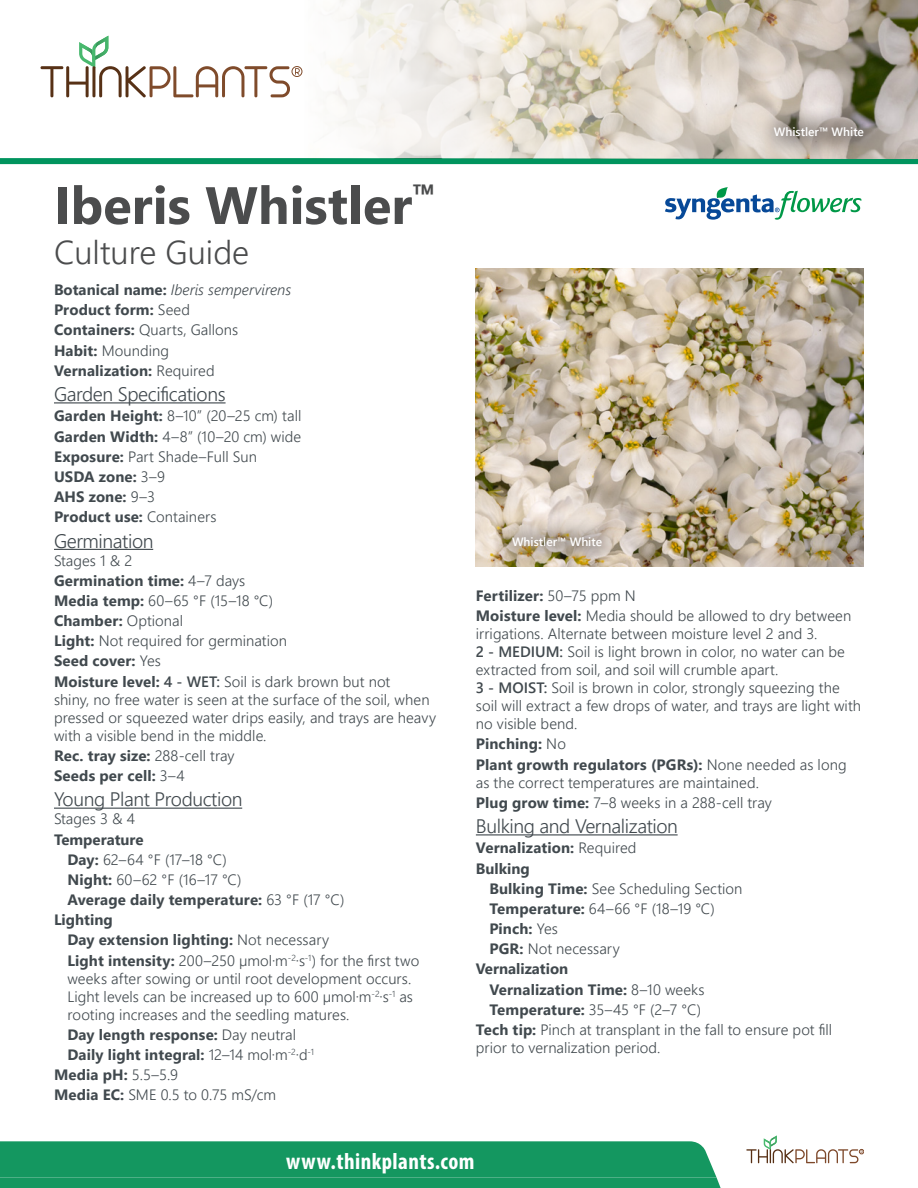
<style>
.page{position:relative;width:918px;height:1188px;background:#fff}
.page>*{position:absolute;margin:0;border:0;box-sizing:border-box;transform-origin:0 0}
.H1_1_Heading_without{font:700 52.5px "Segoe UI";color:#4b4c4d}
.H1_5_Suheading{font:300 33px "Segoe UI";color:#4b4c4d}
.t1{font:700 condensed 23.1px "Myriad Pro";letter-spacing:.02em;color:#fff}
.H3_Culture_Heading{font:300 19.5px "Segoe UI";letter-spacing:-.02em;color:#41494e}
.p_body_GREP__Bold_Mo{font:300 15px/18px "Segoe UI";letter-spacing:.005em;color:#41494e}
.p_Body_GREP__Bold{font:300 15px/18px "Segoe UI";color:#41494e}
.p_Body_GREP__Bold_in{font:300 15px/18px "Segoe UI";letter-spacing:.005em;color:#41494e}
.p_Body_GREP__Bold-2{font:700 15px "Segoe UI";letter-spacing:.01em;color:#41494e}
.p_Body_GREP__Bold_in-2{font:700 15px "Segoe UI";letter-spacing:.01em;color:#41494e}
.p_Body_Bold{font:700 15px "Segoe UI";color:#41494e}
.p_Body_Italics_GREP{font:italic 300 15px "Segoe UI";color:#41494e}
.H4_Culture{font:300 15px "Segoe UI";color:#41494e}
.Caption_White{font:600 12px "Segoe UI";color:#fff}
.s1{font-weight:700;font-style:normal}
.s2{font-weight:300}
.s3{font-weight:700}
.s4{font-weight:600}
</style>
<div class="page">
<div style="left:0;top:158px;width:918px;height:6px;background:#00945e"></div>
<svg style="left:665px;top:187px;width:197px;height:33px"></svg>
<svg style="left:41px;top:36px;width:259px;height:61px"></svg>
<div style="left:292px;top:66px;width:10px;height:11px;border:1px solid #7f4b2b;border-radius:50%"></div>
<svg style="left:746px;top:1136px;width:118px;height:27px"></svg>
<div style="left:0;top:1141px;width:721px;height:47px;background:#149760"></div>
<img style="left:476px;top:268px;width:388px;height:299px">
<div style="left:491px;top:515px;width:132px;height:53px;background:#231f20;opacity:.37"></div>
<img style="left:325px;top:0;width:593px;height:158px">
<div style="left:753px;top:106px;width:131px;height:53px;background:#231f20;opacity:.75"></div>
<hr style="left:54px;top:402px;width:172px;height:1px;background:#41494e">
<hr style="left:54px;top:549px;width:99px;height:1px;background:#41494e">
<hr style="left:54px;top:808px;width:188px;height:1px;background:#41494e">
<hr style="left:476px;top:834px;width:202px;height:1px;background:#41494e">
<p class="H1_1_Heading_without" style="left:54px;top:156px;width:383px">Iberis Whistler<sup>™</sup></p>
<p class="H1_5_Suheading" style="left:54px;top:221px;width:197px">Culture Guide</p>
<p class="p_Body_Italics_GREP" style="left:54px;top:276px;width:239px"><span class="s1">Botanical name:</span> Iberis sempervirens</p>
<p class="p_Body_GREP__Bold-2" style="left:54px;top:296px;width:138px">Product form: <span class="s2">Seed</span></p>
<p class="p_Body_GREP__Bold" style="left:54px;top:320px;width:186px"><span class="s3">Containers:</span> Quarts, Gallons</p>
<p class="p_Body_GREP__Bold" style="left:54px;top:340px;width:117px"><span class="s3">Habit:</span> Mounding</p>
<p class="p_Body_GREP__Bold-2" style="left:54px;top:356px;width:162px">Vernalization: <span class="s2">Required</span></p>
<p class="H3_Culture_Heading" style="left:54px;top:376px;width:173px">Garden Specifications</p>
<p class="p_Body_GREP__Bold" style="left:54px;top:406px;width:249px"><span class="s3">Garden Height:</span> 8–10” (20–25 cm) tall</p>
<p class="p_Body_GREP__Bold" style="left:54px;top:426px;width:249px"><span class="s3">Garden Width:</span> 4–8” (10–20 cm) wide</p>
<p class="p_Body_GREP__Bold" style="left:54px;top:446px;width:205px"><span class="s3">Exposure:</span> Part Shade–Full Sun</p>
<p class="p_Body_GREP__Bold-2" style="left:54px;top:462px;width:113px">USDA zone: <span class="s2">3–9</span></p>
<p class="p_Body_GREP__Bold-2" style="left:54px;top:483px;width:102px">AHS zone: <span class="s2">9–3</span></p>
<p class="p_Body_GREP__Bold-2" style="left:54px;top:503px;width:164px">Product use: <span class="s2">Containers</span></p>
<p class="H3_Culture_Heading" style="left:54px;top:522px;width:101px">Germination</p>
<p class="H4_Culture" style="left:54px;top:546px;width:80px">Stages 1 &amp; 2</p>
<p class="p_Body_GREP__Bold-2" style="left:54px;top:566px;width:193px">Germination time: <span class="s2">4–7 days</span></p>
<p class="p_Body_GREP__Bold" style="left:54px;top:590px;width:221px"><span class="s3">Media temp:</span> 60–65 °F (15–18 °C)</p>
<p class="p_Body_GREP__Bold-2" style="left:54px;top:607px;width:131px">Chamber: <span class="s2">Optional</span></p>
<p class="p_Body_GREP__Bold" style="left:54px;top:631px;width:235px"><span class="s3">Light:</span> Not required for germination</p>
<p class="p_Body_GREP__Bold-2" style="left:54px;top:647px;width:109px">Seed cover: <span class="s2">Yes</span></p>
<p class="p_body_GREP__Bold_Mo" style="left:54px;top:671px;width:384px"><span class="s3">Moisture level:</span> <span class="s4">4 - WET:</span> Soil is dark brown but not<br>shiny, no free water is seen at the surface of the soil, when pressed or squeezed water drips easily, and trays are heavy with a visible bend in the middle.</p>
<p class="p_Body_GREP__Bold-2" style="left:54px;top:741px;width:182px">Rec. tray size: <span class="s2">288-cell tray</span></p>
<p class="p_Body_GREP__Bold-2" style="left:54px;top:761px;width:132px">Seeds per cell: <span class="s2">3–4</span></p>
<p class="H3_Culture_Heading" style="left:54px;top:781px;width:190px">Young Plant Production</p>
<p class="H4_Culture" style="left:54px;top:805px;width:82px">Stages 3 &amp; 4</p>
<p class="p_Body_Bold" style="left:54px;top:825px;width:91px">Temperature</p>
<p class="p_Body_GREP__Bold_in" style="left:68px;top:849px;width:161px"><span class="s3">Day:</span> 62–64 °F (17–18 °C)</p>
<p class="p_Body_GREP__Bold_in" style="left:68px;top:869px;width:176px"><span class="s3">Night:</span> 60–62 °F (16–17 °C)</p>
<p class="p_Body_GREP__Bold_in-2" style="left:68px;top:886px;width:279px">Average daily temperature: <span class="s2">63 °F (17 °C)</span></p>
<p class="p_Body_Bold" style="left:54px;top:906px;width:60px">Lighting</p>
<p class="p_Body_GREP__Bold_in-2" style="left:68px;top:926px;width:263px">Day extension lighting: <span class="s2">Not necessary</span></p>
<p class="p_Body_GREP__Bold_in" style="left:68px;top:950px;width:353px"><span class="s3">Light intensity:</span> 200–250 µmol·m<sup>-2</sup>·s<sup>-1</sup>) for the first two weeks after sowing or until root development occurs.<br>Light levels can be increased up to 600 µmol·m<sup>-2</sup>·s<sup>-1</sup> as rooting increases and the seedling matures.</p>
<p class="p_Body_GREP__Bold_in-2" style="left:68px;top:1020px;width:230px">Day length response: <span class="s2">Day neutral</span></p>
<p class="p_Body_GREP__Bold_in-2" style="left:68px;top:1040px;width:248px">Daily light integral: <span class="s2">12–14 mol·m</span><sup>-2</sup><span class="s2">·d</span><sup>-1</sup></p>
<p class="p_Body_GREP__Bold-2" style="left:54px;top:1061px;width:126px">Media pH: <span class="s2">5.5–5.9</span></p>
<p class="p_Body_GREP__Bold" style="left:54px;top:1084px;width:224px"><span class="s3">Media EC:</span> SME 0.5 to 0.75 mS/cm</p>
<p class="Caption_White" style="left:512px;top:530px;width:92px">Whistler™ White</p>
<p class="Caption_White" style="left:774px;top:121px;width:92px">Whistler™ White</p>
<p class="p_Body_GREP__Bold-2" style="left:476px;top:582px;width:161px">Fertilizer: <span class="s2">50–75 ppm N</span></p>
<p class="p_body_GREP__Bold_Mo" style="left:476px;top:605px;width:387px"><span class="s3">Moisture level:</span> Media should be allowed to dry between irrigations. Alternate between moisture level 2 and 3.<br><span class="s4">2 - MEDIUM:</span> Soil is light brown in color, no water can be extracted from soil, and soil will crumble apart.<br><span class="s4">3 - MOIST:</span> Soil is brown in color, strongly squeezing the soil will extract a few drops of water, and trays are light with no visible bend.</p>
<p class="p_Body_GREP__Bold-2" style="left:476px;top:730px;width:92px">Pinching: <span class="s2">No</span></p>
<p class="p_Body_GREP__Bold" style="left:476px;top:754px;width:372px"><span class="s3">Plant growth regulators (PGRs):</span> None needed as long as the correct temperatures are maintained.</p>
<p class="p_Body_GREP__Bold" style="left:476px;top:792px;width:298px"><span class="s3">Plug grow time:</span> 7–8 weeks in a 288-cell tray</p>
<p class="H3_Culture_Heading" style="left:476px;top:808px;width:204px">Bulking and Vernalization</p>
<p class="p_Body_GREP__Bold-2" style="left:476px;top:834px;width:162px">Vernalization: <span class="s2">Required</span></p>
<p class="p_Body_Bold" style="left:476px;top:854px;width:55px">Bulking</p>
<p class="p_Body_GREP__Bold_in" style="left:489px;top:878px;width:255px"><span class="s3">Bulking Time:</span> See Scheduling Section</p>
<p class="p_Body_GREP__Bold_in" style="left:489px;top:898px;width:227px"><span class="s3">Temperature:</span> 64–66 °F (18–19 °C)</p>
<p class="p_Body_GREP__Bold_in-2" style="left:489px;top:915px;width:70px">Pinch: <span class="s2">Yes</span></p>
<p class="p_Body_GREP__Bold_in" style="left:489px;top:938px;width:132px"><span class="s3">PGR:</span> Not necessary</p>
<p class="p_Body_Bold" style="left:476px;top:955px;width:94px">Vernalization</p>
<p class="p_Body_GREP__Bold_in-2" style="left:489px;top:975px;width:217px">Vernalization Time: <span class="s2">8–10 weeks</span></p>
<p class="p_Body_GREP__Bold_in" style="left:489px;top:999px;width:213px"><span class="s3">Temperature:</span> 35–45 °F (2–7 °C)</p>
<p class="p_Body_GREP__Bold" style="left:476px;top:1019px;width:358px"><span class="s3">Tech tip:</span> Pinch at transplant in the fall to ensure pot fill prior to vernalization period.</p>
<h3 class="t1" style="left:286px;top:1147px;width:190px">www.thinkplants.com</h3>
</div>
